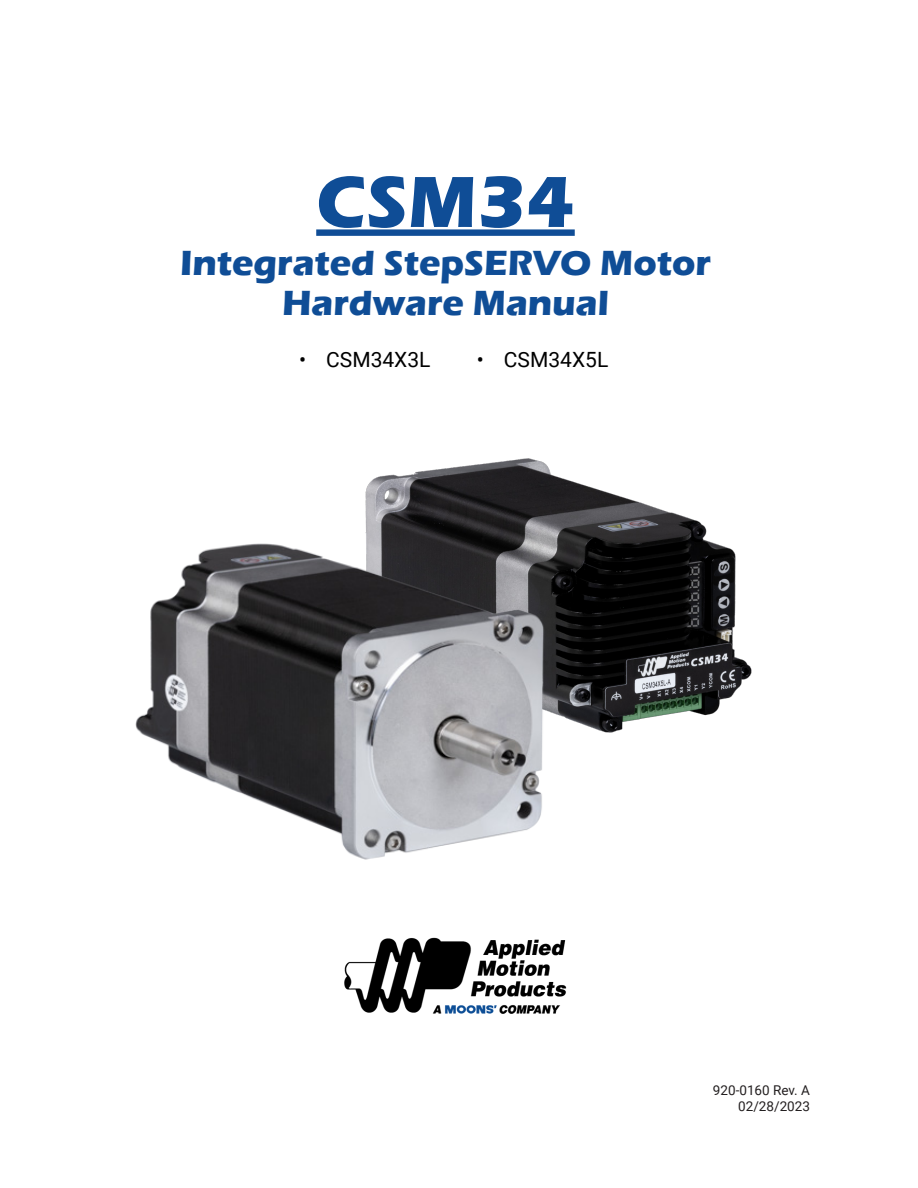
<style>
.page{position:relative;width:918px;height:1188px;background:#fff}
.page>*{position:absolute;margin:0;border:0;box-sizing:border-box;transform-origin:0 0}
.Title_-_main{font:700 75px "Eras ITC";color:#0f4d96}
.Title_-_second{font:700 36px "Eras ITC";color:#0f4d96}
.t1{font:21px "Roboto";color:#000}
.Body_text{font:13.5px "Roboto";color:#231f20}
</style>
<div class="page">
<div style="left:316px;top:229px;width:259px;height:7px;background:#0f4d96"></div>
<img style="left:365px;top:458px;width:387px;height:275px">
<img style="left:344px;top:937px;width:223px;height:77px">
<img style="left:135px;top:542px;width:432px;height:318px">
<p class="Title_-_main" style="left:316px;top:159px;width:260px">CSM34</p>
<p class="Title_-_second" style="left:180px;top:243px;width:532px">Integrated StepSERVO Motor</p>
<p class="Title_-_second" style="left:282px;top:282px;width:328px">Hardware Manual</p>
<p class="t1" style="left:299px;top:345px;width:133px">• CSM34X3L</p>
<p class="t1" style="left:477px;top:345px;width:133px">• CSM34X5L</p>
<p class="Body_text" style="left:713px;top:1080px;width:99px">920-0160 Rev. A</p>
<p class="Body_text" style="left:738px;top:1097px;width:73px">02/28/2023</p>
</div>
